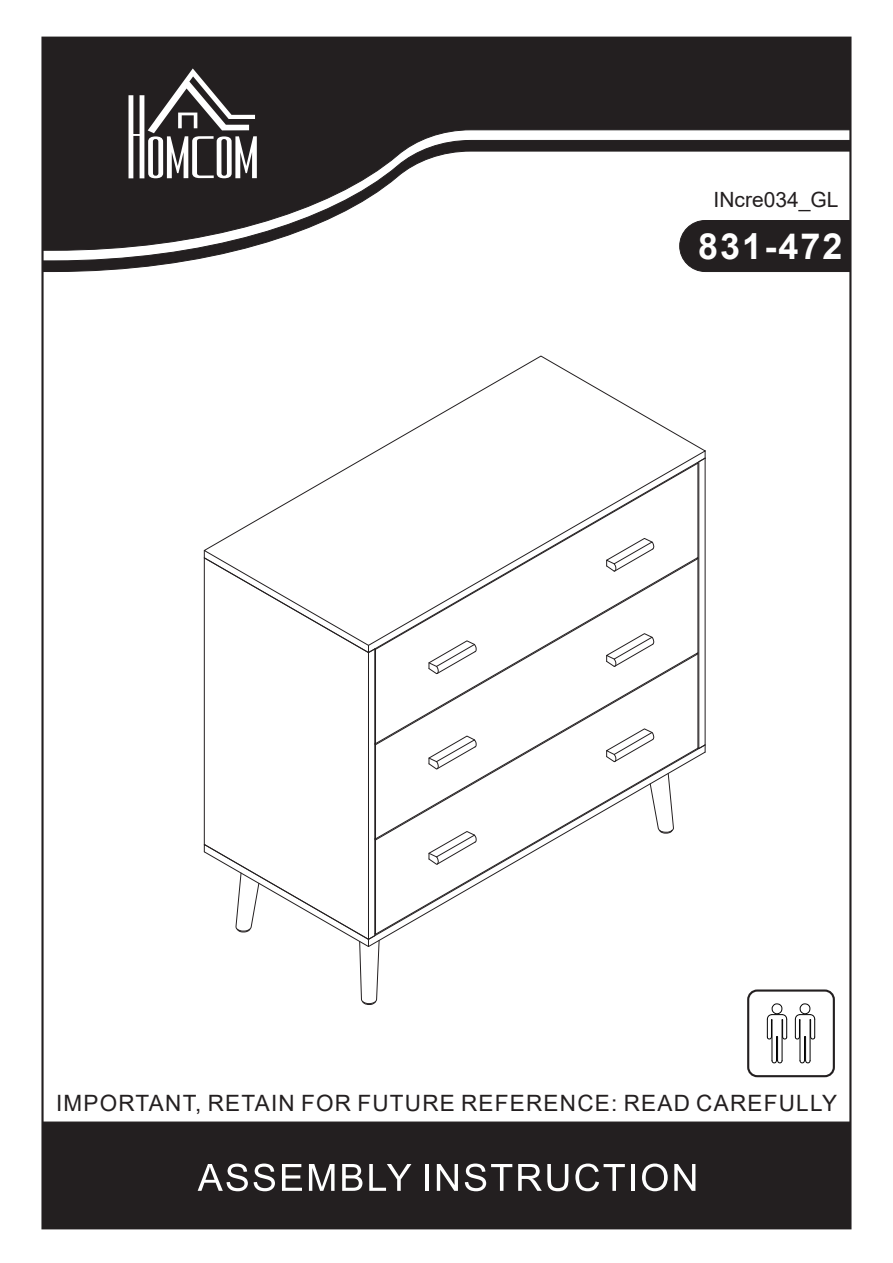
<style>
.page{position:relative;width:893px;height:1263px;background:#fff}
.page>*{position:absolute;margin:0;border:0;box-sizing:border-box;transform-origin:0 0}
.t1{font:700 36px "Arial";letter-spacing:.055em;color:#fff}
.t2{font:22.5px "Arial";letter-spacing:.055em;color:#231f20}
.t3{font:21px "Arial";color:#231f20}
</style>
<div class="page">
<svg style="left:375px;top:653px;width:321px;height:91px"></svg>
<hr style="left:374px;top:649px;width:1px;height:287px;background:#231f20">
<hr style="left:368px;top:652px;width:1px;height:287px;background:#231f20">
<hr style="left:204px;top:558px;width:1px;height:286px;background:#231f20">
<svg style="left:204px;top:744px;width:502px;height:196px"></svg>
<svg style="left:203px;top:843px;width:177px;height:162px"></svg>
<svg style="left:204px;top:355px;width:502px;height:291px"></svg>
<svg style="left:203px;top:550px;width:173px;height:103px"></svg>
<svg style="left:696px;top:451px;width:10px;height:301px"></svg>
<div style="left:42px;top:37px;width:809px;height:103px;background:#231f20"></div>
<svg style="left:42px;top:140px;width:809px;height:132px"></svg>
<svg style="left:129px;top:68px;width:128px;height:110px"></svg>
<div style="left:747px;top:989px;width:88px;height:88px;border:2px solid #231f20;border-radius:9px"></div>
<svg style="left:794px;top:1003px;width:22px;height:61px"></svg>
<svg style="left:766px;top:1003px;width:22px;height:61px"></svg>
<div style="left:42px;top:1122px;width:809px;height:106px;background:#231f20"></div>
<svg style="left:198px;top:1163px;width:50px;height:28px"></svg>
<svg style="left:254px;top:1163px;width:21px;height:28px"></svg>
<svg style="left:282px;top:1164px;width:20px;height:27px"></svg>
<svg style="left:309px;top:1164px;width:26px;height:27px"></svg>
<svg style="left:342px;top:1164px;width:20px;height:27px"></svg>
<svg style="left:369px;top:1164px;width:42px;height:27px"></svg>
<hr style="left:425px;top:1164px;width:3px;height:27px;background:#fff">
<svg style="left:437px;top:1164px;width:21px;height:27px"></svg>
<svg style="left:465px;top:1163px;width:47px;height:28px"></svg>
<svg style="left:518px;top:1164px;width:50px;height:27px"></svg>
<svg style="left:575px;top:1163px;width:50px;height:28px"></svg>
<hr style="left:631px;top:1164px;width:4px;height:27px;background:#fff">
<svg style="left:642px;top:1163px;width:26px;height:28px"></svg>
<svg style="left:674px;top:1164px;width:21px;height:27px"></svg>
<p class="t3" style="left:713px;top:185px;width:126px">INcre034_GL</p>
<h1 class="t1" style="left:698px;top:221px;width:146px">831-472</h1>
<p class="t2" style="left:56px;top:1087px;width:783px">IMPORTANT, RETAIN FOR FUTURE REFERENCE: READ CAREFULLY</p>
</div>
